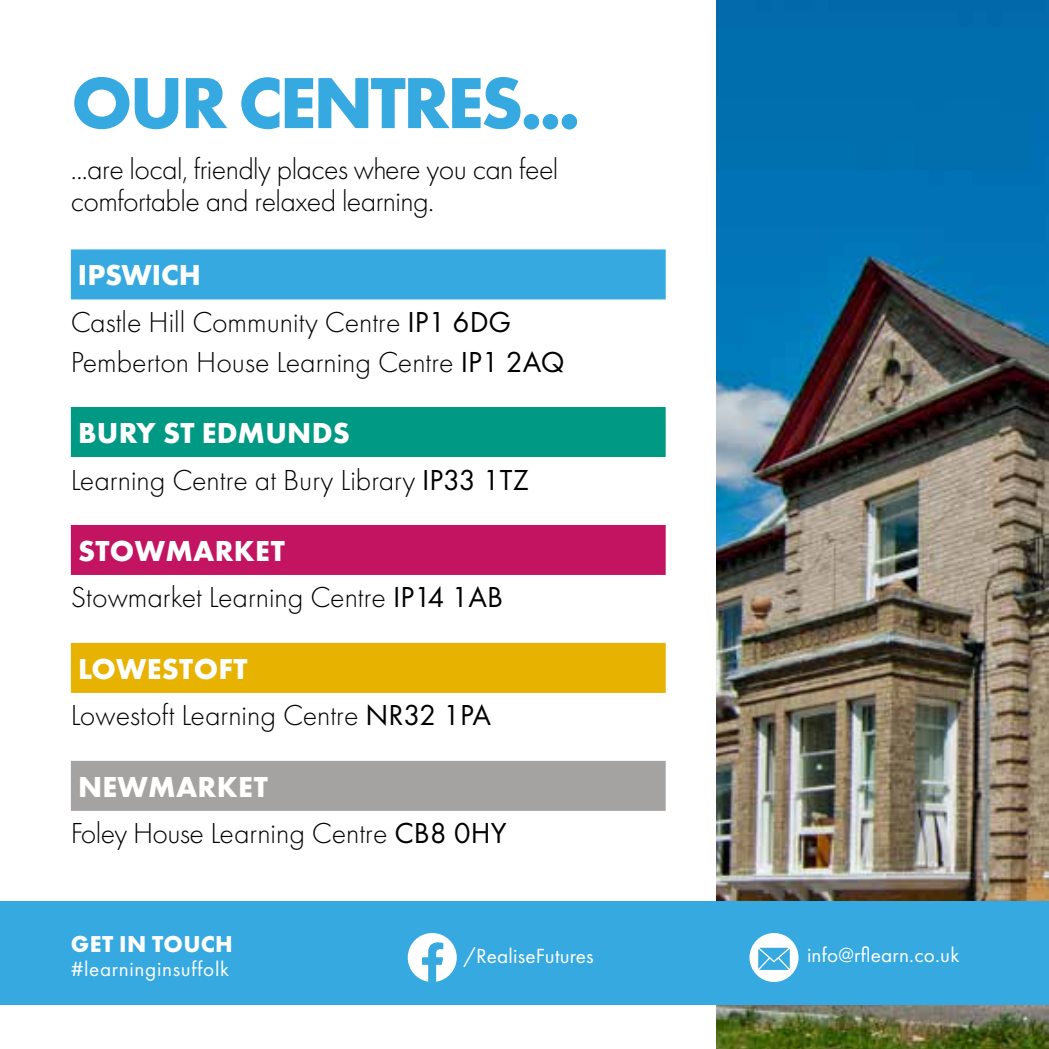
<style>
.page{position:relative;width:1049px;height:1049px;background:#fff}
.page>*{position:absolute;margin:0;border:0;box-sizing:border-box;transform-origin:0 0}
.t1{font:700 75px "Futura PT";letter-spacing:-.04em;color:#36a9e1}
.t2{font:300 30px/46.8px "Futura PT";color:#000}
.t3{font:300 30px/32.5px "Futura PT";letter-spacing:-.02em;color:#000}
.t4{font:700 24px "Futura PT";letter-spacing:.01em;color:#fff}
.t5{font:21.25px "Futura PT";letter-spacing:.01em;color:#fff}
.t6{font:21.25px "Futura PT";letter-spacing:.03em;color:#fff}
.s1{font-weight:700;color:#fff}
.s2{font-weight:400}
</style>
<div class="page">
<img style="left:716px;top:0;width:333px;height:1049px">
<div style="left:0;top:901px;width:1049px;height:104px;background:#36a9e1"></div>
<svg style="left:408px;top:933px;width:49px;height:49px"></svg>
<div style="left:749px;top:933px;width:49px;height:49px;background:#fff;border-radius:50%"></div>
<svg style="left:758px;top:948px;width:32px;height:22px"></svg>
<div style="left:71px;top:249px;width:595px;height:50px;background:#36a9e1"></div>
<div style="left:71px;top:407px;width:595px;height:50px;background:#009984"></div>
<div style="left:71px;top:525px;width:595px;height:50px;background:#c31462"></div>
<div style="left:71px;top:643px;width:595px;height:50px;background:#e7b200"></div>
<div style="left:71px;top:761px;width:595px;height:50px;background:#a5a3a1"></div>
<h1 class="t1" style="left:71px;top:55px;width:511px">OUR CENTRES...</h1>
<p class="t3" style="left:71px;top:153px;width:489px">...are local, friendly places where you can feel comfortable and relaxed learning.</p>
<p class="t2" style="left:71px;top:252px;width:442px"><span class="s1">IPSWICH<br></span>Castle Hill Community Centre <span class="s2">IP1 6DG</span></p>
<p class="t2" style="left:71px;top:338px;width:495px">Pemberton House Learning Centre <span class="s2">IP1 2AQ</span></p>
<p class="t2" style="left:71px;top:410px;width:459px"><span class="s1">BURY ST EDMUNDS<br></span>Learning Centre at Bury Library <span class="s2">IP33 1TZ</span></p>
<p class="t2" style="left:71px;top:528px;width:434px"><span class="s1">STOWMARKET<br></span>Stowmarket Learning Centre <span class="s2">IP14 1AB</span></p>
<p class="t2" style="left:71px;top:645px;width:422px"><span class="s1">LOWESTOFT<br></span>Lowestoft Learning Centre <span class="s2">NR32 1PA</span></p>
<p class="t2" style="left:71px;top:763px;width:437px"><span class="s1">NEWMARKET<br></span>Foley House Learning Centre <span class="s2">CB8 0HY</span></p>
<p class="t4" style="left:71px;top:928px;width:163px">GET IN TOUCH</p>
<p class="t6" style="left:71px;top:956px;width:160px">#learninginsuffolk</p>
<p class="t5" style="left:463px;top:943px;width:132px">/RealiseFutures</p>
<p class="t5" style="left:807px;top:942px;width:154px">info@rflearn.co.uk</p>
</div>
